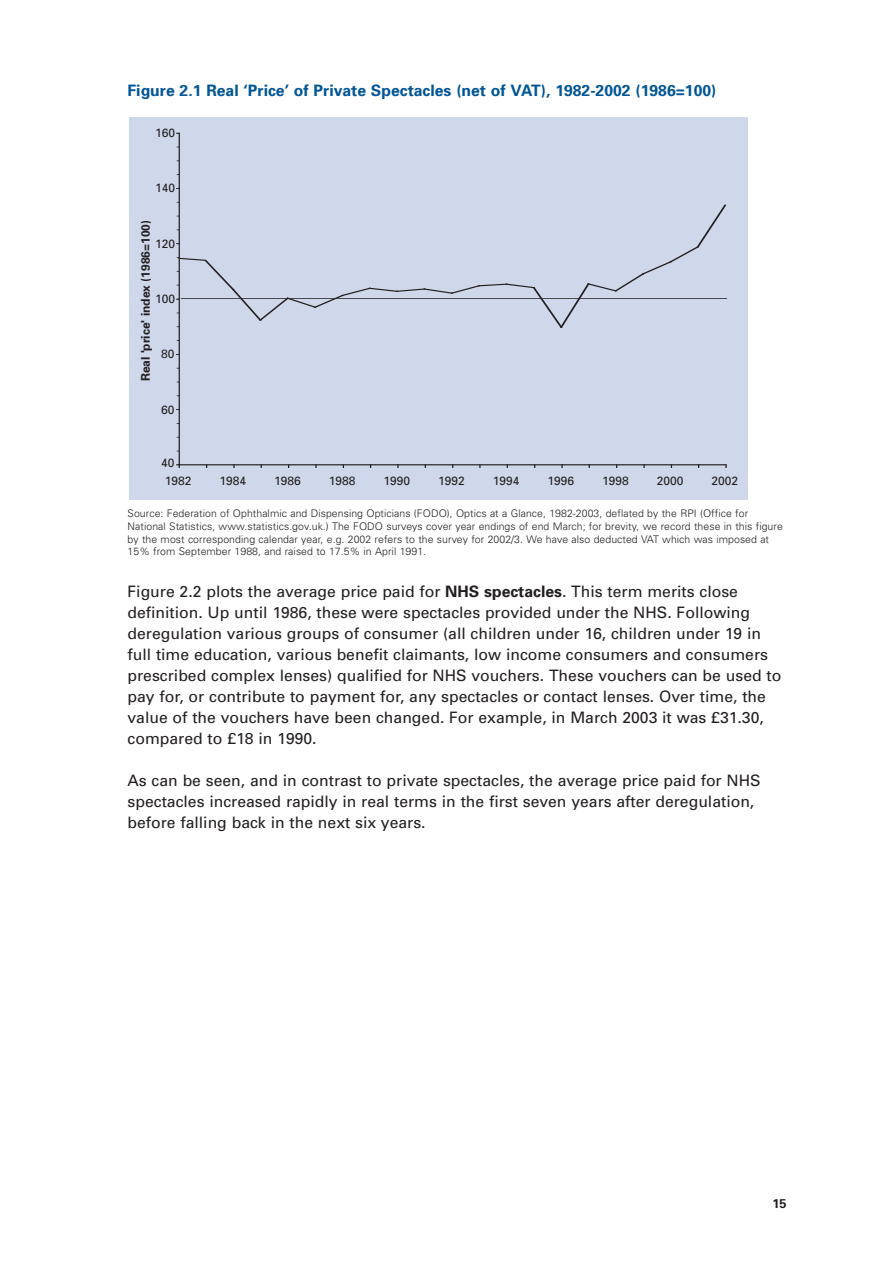
<style>
.page{position:relative;width:893px;height:1263px;background:#fff}
.page>*{position:absolute;margin:0;border:0;box-sizing:border-box;transform-origin:0 0}
.t1{font:15.75px/21px "Univers";color:#231f20}
.t2{font:700 15.75px "Univers";color:#005595}
.t3{font:700 12.75px "Univers";color:#231f20}
.t4{font:12px "Univers";color:#231f20}
.t5{font:700 12px "Univers";color:#231f20}
.t6{font:300 10.5px/12.8px "Univers";letter-spacing:.005em;color:#231f20}
.s1{font-weight:700}
</style>
<div class="page">
<div style="left:129px;top:117px;width:619px;height:383px;background:#ced8ea"></div>
<hr style="left:179px;top:133px;width:1px;height:332px;background:#231f20">
<hr style="left:179px;top:464px;width:547px;height:1px;background:#231f20">
<svg style="left:177px;top:202px;width:551px;height:127px"></svg>
<hr style="left:181px;top:298px;width:545px;height:1px;background:#231f20">
<p class="t2" style="left:128px;top:85px;width:590px">Figure 2.1 Real ‘Price’ of Private Spectacles (net of VAT), 1982-2002 (1986=100)</p>
<p class="t4" style="left:155px;top:129px;width:22px">160</p>
<p class="t4" style="left:155px;top:184px;width:22px">140</p>
<p class="t5" style="left:141px;top:381px;width:163px;rotate:-90deg">Real 'price' index (1986=100)</p>
<p class="t4" style="left:155px;top:239px;width:22px">120</p>
<p class="t4" style="left:155px;top:294px;width:22px">100</p>
<p class="t4" style="left:161px;top:350px;width:15px">80</p>
<p class="t4" style="left:161px;top:405px;width:15px">60</p>
<p class="t4" style="left:161px;top:459px;width:15px">40</p>
<p class="t4" style="left:165px;top:476px;width:22px">198</p>
<p class="t4" style="left:219px;top:476px;width:22px">198</p>
<p class="t4" style="left:274px;top:476px;width:22px">198</p>
<p class="t4" style="left:329px;top:476px;width:22px">198</p>
<p class="t4" style="left:383px;top:476px;width:28px">1990</p>
<p class="t4" style="left:438px;top:476px;width:28px">1992</p>
<p class="t4" style="left:493px;top:476px;width:28px">1994</p>
<p class="t4" style="left:548px;top:476px;width:28px">1996</p>
<p class="t4" style="left:602px;top:476px;width:22px">199</p>
<p class="t4" style="left:657px;top:476px;width:22px">200</p>
<p class="t4" style="left:711px;top:476px;width:22px">200</p>
<p class="t6" style="left:128px;top:508px;width:657px">Source: Federation of Ophthalmic and Dispensing Opticians (FODO), Optics at a Glance, 1982-2003, deflated by the RPI (Office for National Statistics, www.statistics.gov.uk.) The FODO surveys cover year endings of end March; for brevity, we record these in this figure by the most corresponding calendar year, e.g. 2002 refers to the survey for 2002/3. We have also deducted VAT which was imposed at 15% from September 1988, and raised to 17.5% in April 1991.</p>
<p class="t1" style="left:128px;top:583px;width:655px">Figure 2.2 plots the average price paid for <span class="s1">NHS spectacles</span>. This term merits close definition. Up until 1986, these were spectacles provided under the NHS. Following deregulation various groups of consumer (all children under 16, children under 19 in full time education, various benefit claimants, low income consumers and consumers prescribed complex lenses) qualified for NHS vouchers. These vouchers can be used to pay for, or contribute to payment for, any spectacles or contact lenses. Over time, the value of the vouchers have been changed. For example, in March 2003 it was £31.30, compared to £18 in 1990.</p>
<p class="t1" style="left:128px;top:772px;width:635px">As can be seen, and in contrast to private spectacles, the average price paid for NHS spectacles increased rapidly in real terms in the first seven years after deregulation, before falling back in the next six years.</p>
<p class="t3" style="left:772px;top:1199px;width:16px">15</p>
</div>
